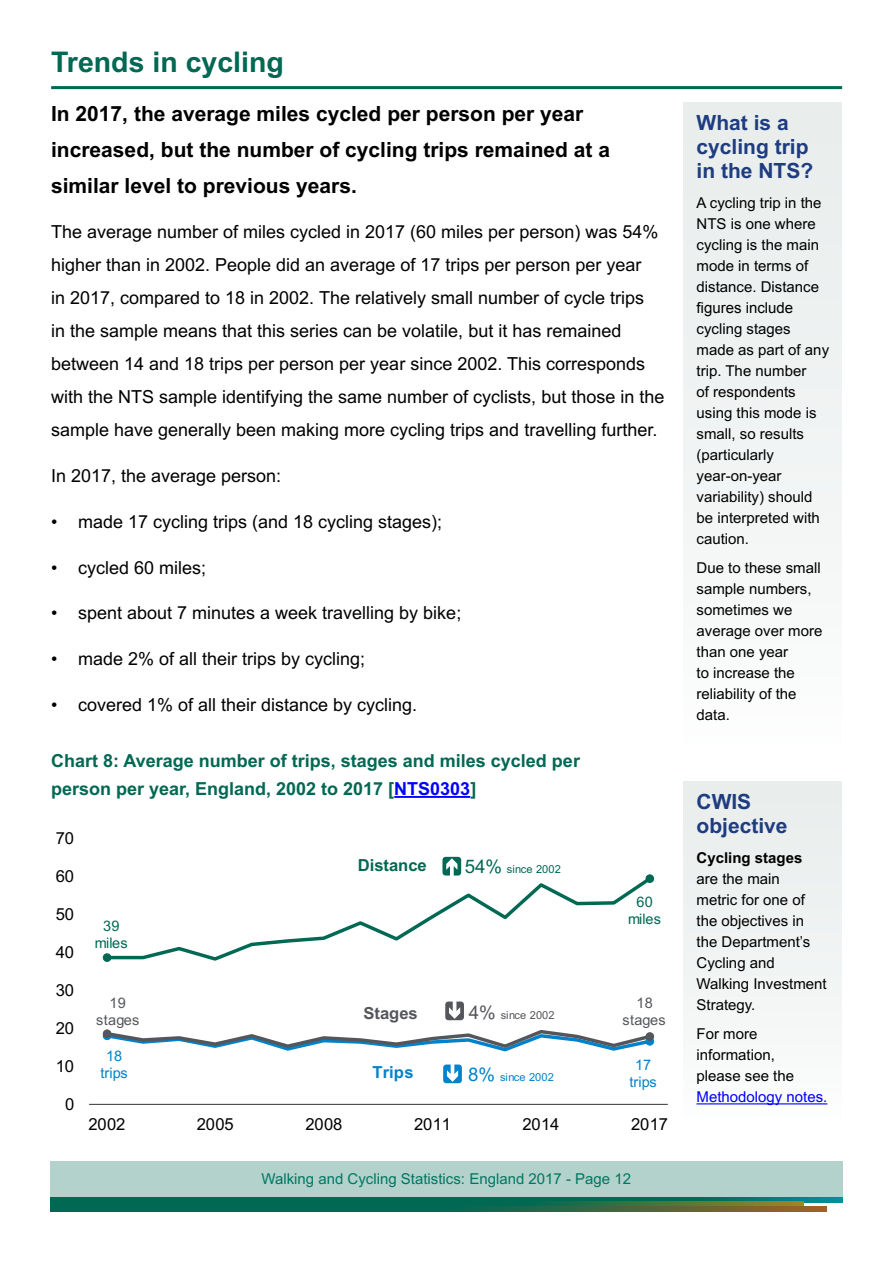
<style>
.page{position:relative;width:893px;height:1263px;background:#fff}
.page>*{position:absolute;margin:0;border:0;box-sizing:border-box;transform-origin:0 0}
.NTS_Heading{font:700 28.5px "Arial";color:#006853}
.NTS_Heading-2{font:700 21px/36px "Arial";color:#000}
.t1{font:700 21px/24px "Arial";color:#1e3c7f}
.NTS_paragraph{font:18px/33px "Arial";color:#000}
.NTS_chart_heading{font:700 18px/28.5px "Arial";color:#006853}
.t2{font:16.65px "Arial";letter-spacing:-.015em;color:#000}
.t3{font:700 16.65px "Arial";letter-spacing:-.015em;color:#006853}
.t4{font:700 16.65px "Arial";color:#54565b}
.t5{font:700 16.65px "Arial";letter-spacing:.015em;color:#0082ca}
.F_Box_text{font:15px/21px "Arial";color:#000}
.t6{font:15px "Arial";color:#007662}
.t7{font:14.55px/17.2px "Arial";letter-spacing:.015em;color:#54565b;text-align:center}
.t8{font:14.55px/17.2px "Arial";letter-spacing:.01em;color:#0082ca;text-align:center}
.t9{font:14.55px/17.2px "Arial";letter-spacing:.015em;color:#006853;text-align:center}
.t10{font:11.1px "Arial";letter-spacing:.005em;color:#006853}
.t11{font:11.1px "Arial";letter-spacing:.005em;color:#0082ca}
.t12{font:11.1px "Arial";letter-spacing:.005em;color:#54565b}
.s1{color:#00f}
.s2{font-size:18.75px}
.s3{font-family:"Arial MT2"}
.s4{font-weight:700}
</style>
<div class="page">
<div style="left:50px;top:1161px;width:792px;height:36px;background:#b3d2cb"></div>
<svg style="left:50px;top:1197px;width:792px;height:5px;background:#006c5a"></svg>
<svg style="left:50px;top:1201px;width:753px;height:5px;background:#1b6d4a"></svg>
<svg style="left:50px;top:1206px;width:777px;height:6px;background:#256647"></svg>
<hr style="left:51px;top:86px;width:791px;height:3px;background:#006853">
<hr style="left:394px;top:796px;width:76px;height:2px;background:#00f">
<hr style="left:89px;top:1104px;width:579px;height:1px;background:#323437">
<svg style="left:103px;top:1030px;width:551px;height:22px"></svg>
<div style="left:103px;top:1030px;width:8px;height:7px;background:#54565b;border-radius:50%"></div>
<div style="left:103px;top:1029px;width:8px;height:9px;border:1px solid #54565b;border-radius:50%"></div>
<div style="left:646px;top:1033px;width:8px;height:7px;background:#54565b;border-radius:50%"></div>
<div style="left:646px;top:1032px;width:8px;height:9px;border:1px solid #54565b;border-radius:50%"></div>
<svg style="left:104px;top:875px;width:551px;height:87px"></svg>
<div style="left:103px;top:954px;width:8px;height:7px;background:#006853;border-radius:50%"></div>
<div style="left:103px;top:953px;width:8px;height:9px;border:1px solid #006853;border-radius:50%"></div>
<div style="left:646px;top:875px;width:8px;height:7px;background:#006853;border-radius:50%"></div>
<div style="left:646px;top:874px;width:8px;height:9px;border:1px solid #006853;border-radius:50%"></div>
<svg style="left:443px;top:1064px;width:19px;height:19px"></svg>
<svg style="left:445px;top:1001px;width:19px;height:19px"></svg>
<svg style="left:442px;top:857px;width:19px;height:18px"></svg>
<div style="left:684px;top:102px;width:158px;height:642px;background:#f0f3f3"></div>
<div style="left:684px;top:781px;width:158px;height:337px;background:#f0f3f3"></div>
<hr style="left:696px;top:1103px;width:131px;height:1px;background:#00f">
<p class="NTS_Heading" style="left:51px;top:42px;width:234px">Trends in cycling</p>
<p class="NTS_Heading-2" style="left:51px;top:95px;width:560px">In 2017, the average miles cycled per person per year increased, but the number of cycling trips remained at a similar level to previous years.</p>
<p class="NTS_paragraph" style="left:51px;top:215px;width:615px">The average number of miles cycled in 2017 (60 miles per person) was 54% higher than in 2002. People did an average of 17 trips per person per year<br>in 2017, compared to 18 in 2002. The relatively small number of cycle trips<br>in the sample means that this series can be volatile, but it has remained between 14 and 18 trips per person per year since 2002. This corresponds with the NTS sample identifying the same number of cyclists, but those in the sample have generally been making more cycling trips and travelling further.</p>
<p class="NTS_paragraph" style="left:51px;top:459px;width:232px">In 2017, the average person:</p>
<p class="NTS_paragraph" style="left:51px;top:505px;width:393px">• made 17 cycling trips (and 18 cycling stages);</p>
<p class="NTS_paragraph" style="left:51px;top:551px;width:157px">• cycled 60 miles;</p>
<p class="NTS_paragraph" style="left:51px;top:596px;width:412px">• spent about 7 minutes a week travelling by bike;</p>
<p class="NTS_paragraph" style="left:51px;top:642px;width:316px">• made 2% of all their trips by cycling;</p>
<p class="NTS_paragraph" style="left:51px;top:688px;width:368px">• covered 1% of all their distance by cycling.</p>
<p class="NTS_chart_heading" style="left:51px;top:746px;width:530px">Chart 8: Average number of trips, stages and miles cycled per person per year, England, 2002 to 2017 [<span class="s1">NTS0303</span>]</p>
<p class="t2" style="left:56px;top:827px;width:20px">70</p>
<p class="t2" style="left:56px;top:865px;width:20px">60</p>
<p class="t2" style="left:56px;top:903px;width:20px">50</p>
<p class="t2" style="left:56px;top:941px;width:20px">40</p>
<p class="t2" style="left:56px;top:979px;width:20px">30</p>
<p class="t2" style="left:56px;top:1017px;width:20px">20</p>
<p class="t2" style="left:56px;top:1054px;width:20px">10</p>
<p class="t2" style="left:65px;top:1092px;width:11px">0</p>
<p class="t9" style="left:95px;top:917px;width:34px">39 miles</p>
<p class="t3" style="left:358px;top:853px;width:70px">Distance</p>
<p class="t10" style="left:465px;top:861px;width:98px"><span class="s2">54%</span> since 2002</p>
<p class="t9" style="left:628px;top:893px;width:34px">60 miles</p>
<p class="t7" style="left:96px;top:994px;width:45px">19 stages</p>
<p class="t7" style="left:623px;top:994px;width:45px">18 stages</p>
<p class="t12" style="left:469px;top:1007px;width:87px"><span class="s2">4%</span> since 2002</p>
<p class="t4" style="left:363px;top:1001px;width:56px">Stages</p>
<p class="t8" style="left:100px;top:1047px;width:29px">18 trips</p>
<p class="t8" style="left:629px;top:1056px;width:29px">17 trips</p>
<p class="t5" style="left:372px;top:1060px;width:43px">Trips</p>
<p class="t11" style="left:468px;top:1069px;width:87px"><span class="s2">8%</span> since 2002</p>
<p class="t2" style="left:88px;top:1112px;width:38px">2002</p>
<p class="t2" style="left:197px;top:1112px;width:38px">2005</p>
<p class="t2" style="left:305px;top:1112px;width:38px">2008</p>
<p class="t2" style="left:414px;top:1112px;width:38px">2011</p>
<p class="t2" style="left:523px;top:1112px;width:38px">2014</p>
<p class="t2" style="left:631px;top:1112px;width:38px">2017</p>
<p class="t6" style="left:261px;top:1169px;width:371px">Walking and Cycling Statistics: England 2017 - Page 12</p>
<p class="t1" style="left:697px;top:111px;width:118px">What is a cycling trip in the NTS?</p>
<p class="F_Box_text" style="left:697px;top:192px;width:134px">A cycling trip in the<br>NTS is one where cycling is the main mode in terms of distance. Distance <span class="s3">figures include </span>cycling stages made as part of any trip. The number<br>of respondents using this mode is small, so results (particularly year-on-year variability) should be interpreted with caution.</p>
<p class="F_Box_text" style="left:697px;top:557px;width:127px">Due to these small sample numbers, sometimes we average over more than one year<br>to increase the reliability of the data.</p>
<p class="t1" style="left:696px;top:790px;width:93px">CWIS objective</p>
<p class="F_Box_text" style="left:696px;top:847px;width:132px"><span class="s4">Cycling stages </span>are the main<br>metric for one of the objectives in the Department’s<br>Cycling and<br>Walking Investment<br>Strategy.</p>
<p class="F_Box_text" style="left:696px;top:1023px;width:132px">For more information,<br>please see the<br><span class="s1">Methodology notes.</span></p>
</div>
